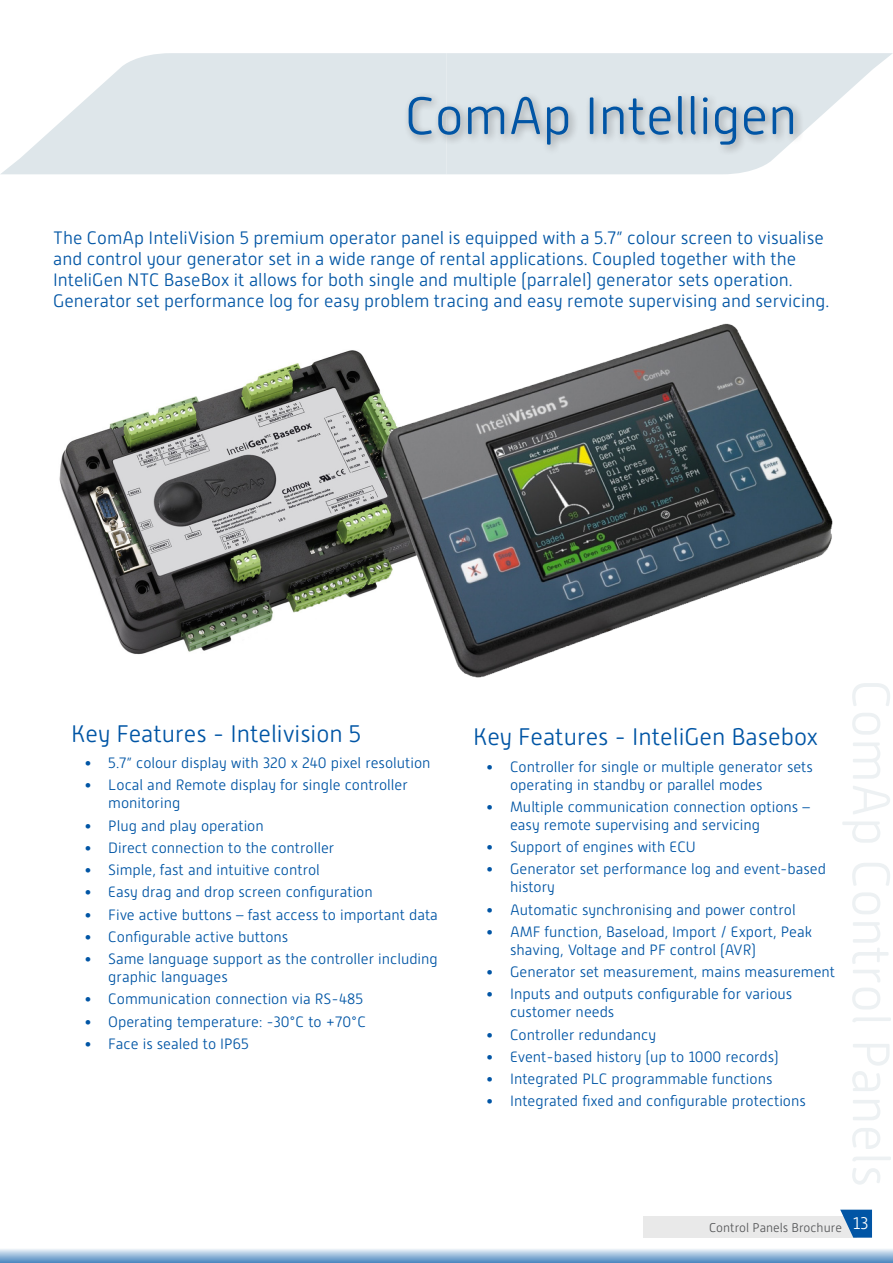
<style>
.page{position:relative;width:893px;height:1263px;background:#fff}
.page>*{position:absolute;margin:0;border:0;box-sizing:border-box;transform-origin:0 0}
._1__TItles_RHS{font:300 52.5px "Alwyn New Rounded";color:#0155a5}
._5__Bullet_Header{font:300 24px "Alwyn New Rounded";color:#0155a5}
._2_1_Description_Tex{font:300 18px/21px "Alwyn New Rounded";color:#0155a5}
.t1{font:300 15px/18px "Alwyn New Rounded";color:#0155a5}
.t2{font:300 12.75px "Alwyn New Rounded";color:#57585a}
</style>
<div class="page">
<svg style="left:0;top:1249px;width:893px;height:14px;background:#98bada"></svg>
<div style="left:644px;top:1216px;width:213px;height:22px;background:#e9e9e9"></div>
<svg style="left:840px;top:1210px;width:32px;height:28px"></svg>
<svg style="left:1px;top:53px;width:445px;height:121px;fill:#dee6ea"></svg>
<svg style="left:446px;top:53px;width:447px;height:121px;fill:#dee6ea"></svg>
<img style="left:59px;top:350px;width:322px;height:305px">
<img style="left:381px;top:323px;width:452px;height:355px">
<div style="left:404px;top:91px;width:400px;height:65px;background:#231f20;opacity:.4"></div>
<p class="_1__TItles_RHS" style="left:405px;top:87px;width:394px">ComAp Intelligen</p>
<p class="_2_1_Description_Tex" style="left:53px;top:227px;width:778px">The ComAp InteliVision 5 premium operator panel is equipped with a 5.7” colour screen to visualise and control your generator set in a wide range of rental applications. Coupled together with the InteliGen NTC BaseBox it allows for both single and multiple (parralel) generator sets operation.<br>Generator set performance log for easy problem tracing and easy remote supervising and servicing.</p>
<p class="_5__Bullet_Header" style="left:71px;top:720px;width:291px">Key Features - Intelivision 5</p>
<p class="t1" style="left:84px;top:754px;width:348px">• 5.7” colour display with 320 x 240 pixel resolution</p>
<p class="t1" style="left:108px;top:776px;width:301px;text-indent:-24px">• Local and Remote display for single controller monitoring</p>
<p class="t1" style="left:84px;top:816px;width:181px">• Plug and play operation</p>
<p class="t1" style="left:84px;top:839px;width:252px">• Direct connection to the controller</p>
<p class="t1" style="left:84px;top:861px;width:237px">• Simple, fast and intuitive control</p>
<p class="t1" style="left:84px;top:883px;width:290px">• Easy drag and drop screen configuration</p>
<p class="t1" style="left:84px;top:905px;width:355px">• Five active buttons – fast access to important data</p>
<p class="t1" style="left:84px;top:928px;width:206px">• Configurable active buttons</p>
<p class="t1" style="left:108px;top:950px;width:331px;text-indent:-24px">• Same language support as the controller including graphic languages</p>
<p class="t1" style="left:84px;top:990px;width:281px">• Communication connection via RS-485</p>
<p class="t1" style="left:84px;top:1012px;width:283px">• Operating temperature: -30°C to +70°C</p>
<p class="t1" style="left:84px;top:1035px;width:166px">• Face is sealed to IP65</p>
<p class="_5__Bullet_Header" style="left:473px;top:724px;width:347px">Key Features - InteliGen Basebox</p>
<p class="t1" style="left:510px;top:757px;width:304px;text-indent:-24px">• Controller for single or multiple generator sets operating in standby or parallel modes</p>
<p class="t1" style="left:510px;top:798px;width:301px;text-indent:-24px">• Multiple communication connection options – easy remote supervising and servicing</p>
<p class="t1" style="left:486px;top:838px;width:211px">• Support of engines with ECU</p>
<p class="t1" style="left:510px;top:860px;width:317px;text-indent:-24px">• Generator set performance log and event-based history</p>
<p class="t1" style="left:486px;top:900px;width:311px">• Automatic synchronising and power control</p>
<p class="t1" style="left:510px;top:923px;width:304px;text-indent:-24px">• AMF function, Baseload, Import / Export, Peak shaving, Voltage and PF control (AVR)</p>
<p class="t1" style="left:486px;top:963px;width:351px">• Generator set measurement, mains measurement</p>
<p class="t1" style="left:510px;top:985px;width:284px;text-indent:-24px">• Inputs and outputs configurable for various customer needs</p>
<p class="t1" style="left:486px;top:1025px;width:172px">• Controller redundancy</p>
<p class="t1" style="left:486px;top:1048px;width:295px">• Event-based history (up to 1000 records)</p>
<p class="t1" style="left:486px;top:1070px;width:288px">• Integrated PLC programmable functions</p>
<p class="t1" style="left:486px;top:1092px;width:322px">• Integrated fixed and configurable protections</p>
<p class="t2" style="left:709px;top:1221px;width:161px">Control Panels Brochure <sup>13</sup></p>
</div>
